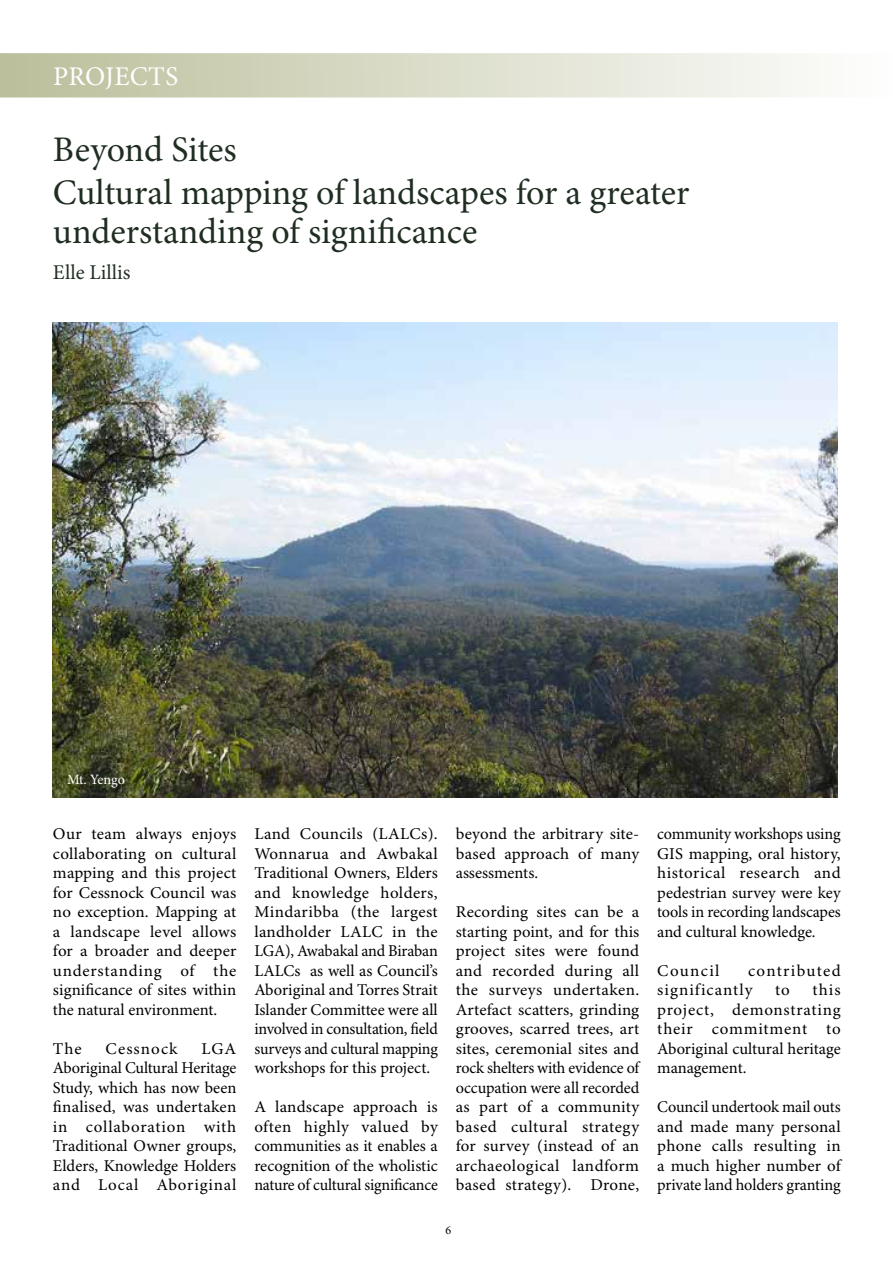
<style>
.page{position:relative;width:893px;height:1263px;background:#fff}
.page>*{position:absolute;margin:0;border:0;box-sizing:border-box;transform-origin:0 0}
.t1{font:36px/43.2px "Minion Pro";letter-spacing:-.005em;color:#202e22}
.t2{font:27px "Minion Pro";letter-spacing:.01em;color:#fff}
.t3{font:21px "Minion Pro";letter-spacing:.005em;color:#202e22}
.t4{font:16.5px/19.5px "Minion Pro";color:#000;text-align:justify}
.t5{font:16.5px/19.5px "Minion Pro";letter-spacing:.065em;color:#000}
.t6{font:16.5px "Minion Pro";letter-spacing:.06em;color:#000}
.t7{font:16.5px "Minion Pro";letter-spacing:.08em;color:#000}
.t8{font:14.25px "Minion Pro";letter-spacing:-.01em;color:#fff}
.t9{font:12px "Minion Pro";color:#000}
</style>
<div class="page">
<div style="left:0;top:53px;width:893px;height:45px;background:linear-gradient(to right,#bbbf9a,#fefefe)"></div>
<img style="left:53px;top:323px;width:785px;height:474px">
<h2 class="t2" style="left:53px;top:60px;width:127px">PROJECTS</h2>
<h1 class="t1" style="left:53px;top:130px;width:638px">Beyond Sites<br>Cultural mapping of landscapes for a greater</h1>
<h1 class="t1" style="left:53px;top:212px;width:426px">understanding of significance</h1>
<p class="t3" style="left:53px;top:260px;width:79px">Elle Lillis</p>
<p class="t8" style="left:67px;top:771px;width:59px">Mt. Yengo</p>
<p class="t4" style="left:53px;top:825px;width:185px">Our team always enjoys collaborating on cultural mapping and this project for Cessnock Council was no exception. Mapping at a landscape level allows for a broader and deeper understanding of the significance of sites within the natural environment.</p>
<p class="t4" style="left:53px;top:1039px;width:30px">The</p>
<p class="t6" style="left:106px;top:1038px;width:74px">Cessnock</p>
<p class="t4" style="left:53px;top:1039px;width:185px;text-indent:148px">LGA Aboriginal Cultural Heritage Study, which has now been finalised, was undertaken in collaboration with Traditional Owner groups, Elders, Knowledge Holders and Local Aboriginal</p>
<p class="t4" style="left:254px;top:825px;width:185px">Land Councils (LALCs).<br>Wonnarua and Awbakal Traditional Owners, Elders and knowledge holders, Mindaribba (the largest landholder LALC in the LGA), Awabakal and Biraban LALCs as well as Council’s Aboriginal and Torres Strait Islander Committee were all involved in consultation, field surveys and cultural mapping workshops for this project.</p>
<p class="t4" style="left:254px;top:1098px;width:185px">A landscape approach is often highly valued by communities as it enables a recognition of the wholistic nature of cultural significance</p>
<p class="t4" style="left:456px;top:825px;width:185px">beyond the arbitrary site&shy;based approach of many assessments.</p>
<p class="t4" style="left:456px;top:903px;width:185px">Recording sites can be a starting point, and for this project sites were found and recorded during all the surveys undertaken.<br>Artefact scatters, grinding grooves, scarred trees, art sites, ceremonial sites and rock shelters with evidence of occupation were all recorded as part of a community based cultural strategy for survey (instead of an archaeological landform based strategy). Drone,</p>
<p class="t9" style="left:445px;top:1223px;width:7px">6</p>
<p class="t4" style="left:657px;top:825px;width:185px">community workshops using GIS mapping, oral history, historical research and pedestrian survey were key tools in recording landscapes and cultural knowledge.</p>
<p class="t7" style="left:657px;top:960px;width:64px">Council</p>
<p class="t5" style="left:657px;top:961px;width:185px;text-indent:91px">contributed significantly</p>
<p class="t4" style="left:657px;top:981px;width:185px;text-indent:155px">this project, demonstrating their commitment to Aboriginal cultural heritage management.</p>
<p class="t4" style="left:657px;top:1098px;width:185px">Council undertook mail outs and made many personal phone calls resulting in a much higher number of private land holders granting</p>
<p class="t4" style="left:775px;top:981px;width:16px">to</p>
</div>
